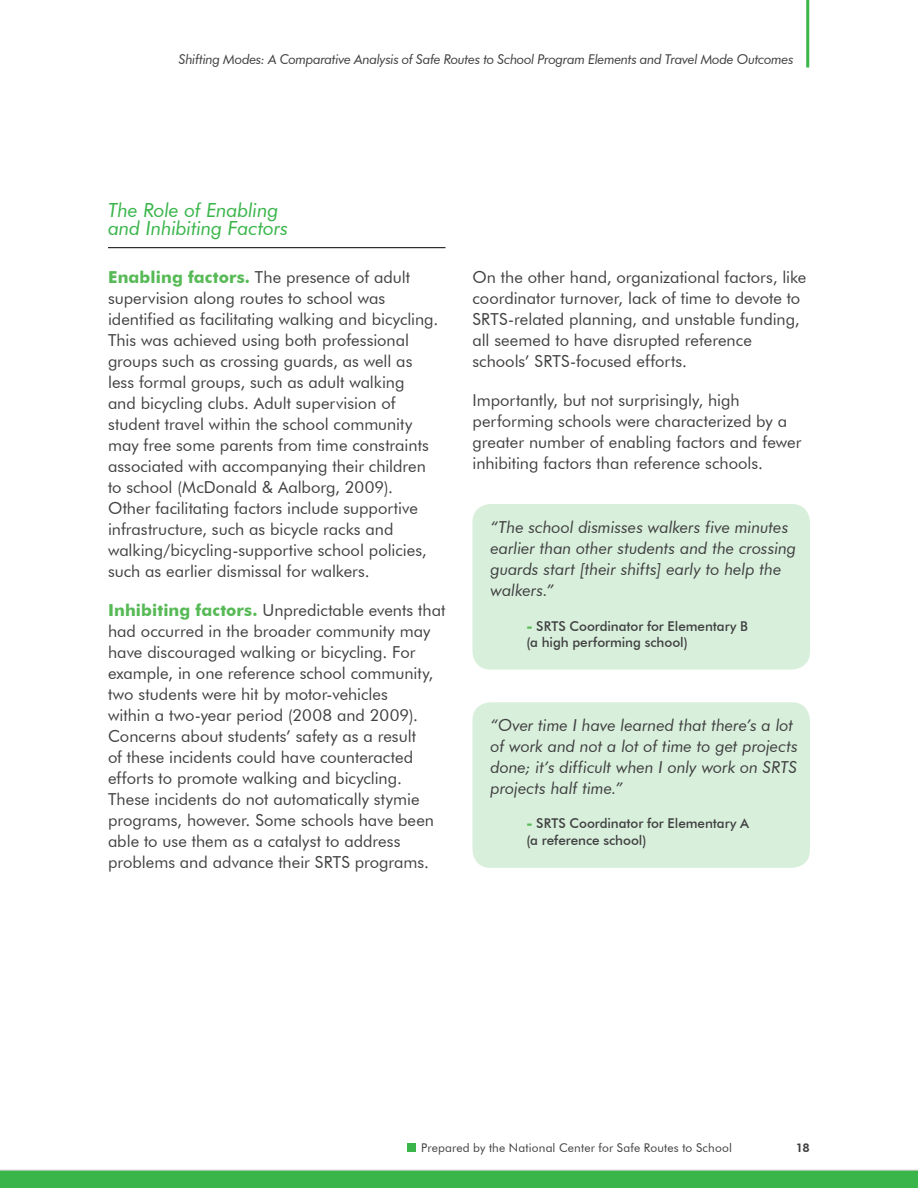
<style>
.page{position:relative;width:918px;height:1188px;background:#fff}
.page>*{position:absolute;margin:0;border:0;box-sizing:border-box;transform-origin:0 0}
.t1{font:italic 19.5px/18px "Futura BT";letter-spacing:-.01em;color:#39b54a}
.t2{font:16.5px/21px "Futura BT";color:#414042}
.t3{font:italic 16.5px/21px "Futura BT";letter-spacing:-.005em;color:#414042}
.t4{font:500 13.5px/16.5px "Futura BT";letter-spacing:-.005em;color:#414042}
.t5{font:italic 13.5px "Futura BT";letter-spacing:-.025em;color:#414042}
.t6{font:12px "Futura BT";letter-spacing:.015em;color:#414042}
.t7{font:800 12px "Futura BT";color:#414042}
.s1{font-weight:700;color:#57ba56}
</style>
<div class="page">
<div style="left:0;top:1170px;width:918px;height:18px;background:#39b54a"></div>
<div style="left:407px;top:1143px;width:9px;height:9px;background:#39b54a"></div>
<hr style="left:108px;top:247px;width:338px;height:1px;background:#000">
<div style="left:472px;top:702px;width:338px;height:166px;background:#d8f0db;border-radius:18px"></div>
<div style="left:472px;top:504px;width:338px;height:166px;background:#d8f0db;border-radius:18px"></div>
<hr style="left:806px;top:0;width:3px;height:68px;background:#39b54a">
<p class="t5" style="left:179px;top:51px;width:616px">Shifting Modes: A Comparative Analysis of Safe Routes to School Program Elements and Travel Mode Outcomes</p>
<p class="t1" style="left:108px;top:201px;width:182px">The Role of Enabling and Inhibiting Factors</p>
<p class="t2" style="left:108px;top:266px;width:332px"><span class="s1">Enabling factors.</span> The presence of adult supervision along routes to school was identified as facilitating walking and bicycling.<br>This was achieved using both professional groups such as crossing guards, as well as less formal groups, such as adult walking<br>and bicycling clubs. Adult supervision of student travel within the school community may free some parents from time constraints associated with accompanying their children to school (McDonald &amp; Aalborg, 2009).<br>Other facilitating factors include supportive infrastructure, such as bicycle racks and walking/bicycling-supportive school policies, such as earlier dismissal for walkers.</p>
<p class="t2" style="left:108px;top:599px;width:339px"><span class="s1">Inhibiting factors.</span> Unpredictable events that had occurred in the broader community may have discouraged walking or bicycling. For example, in one reference school community, two students were hit by motor-vehicles<br>within a two-year period (2008 and 2009).<br>Concerns about students’ safety as a result<br>of these incidents could have counteracted efforts to promote walking and bicycling.<br>These incidents do not automatically stymie programs, however. Some schools have been able to use them as a catalyst to address problems and advance their SRTS programs.</p>
<p class="t2" style="left:472px;top:266px;width:335px">On the other hand, organizational factors, like coordinator turnover, lack of time to devote to SRTS-related planning, and unstable funding, all seemed to have disrupted reference schools’ SRTS-focused efforts.</p>
<p class="t2" style="left:472px;top:389px;width:331px">Importantly, but not surprisingly, high performing schools were characterized by a greater number of enabling factors and fewer inhibiting factors than reference schools.</p>
<p class="t3" style="left:490px;top:517px;width:307px">“The school dismisses walkers five minutes earlier than other students and the crossing guards start [their shifts] early to help the walkers.”</p>
<p class="t4" style="left:527px;top:618px;width:223px"><span class="s1">-</span> SRTS Coordinator for Elementary B (a high performing school)</p>
<p class="t3" style="left:490px;top:714px;width:309px">“Over time I have learned that there’s a lot of work and not a lot of time to get projects done; it’s difficult when I only work on SRTS projects half time.”</p>
<p class="t4" style="left:527px;top:815px;width:224px"><span class="s1">-</span> SRTS Coordinator for Elementary A (a reference school)</p>
<p class="t6" style="left:421px;top:1141px;width:312px">Prepared by the National Center for Safe Routes to School</p>
<p class="t7" style="left:796px;top:1141px;width:16px">18</p>
</div>
